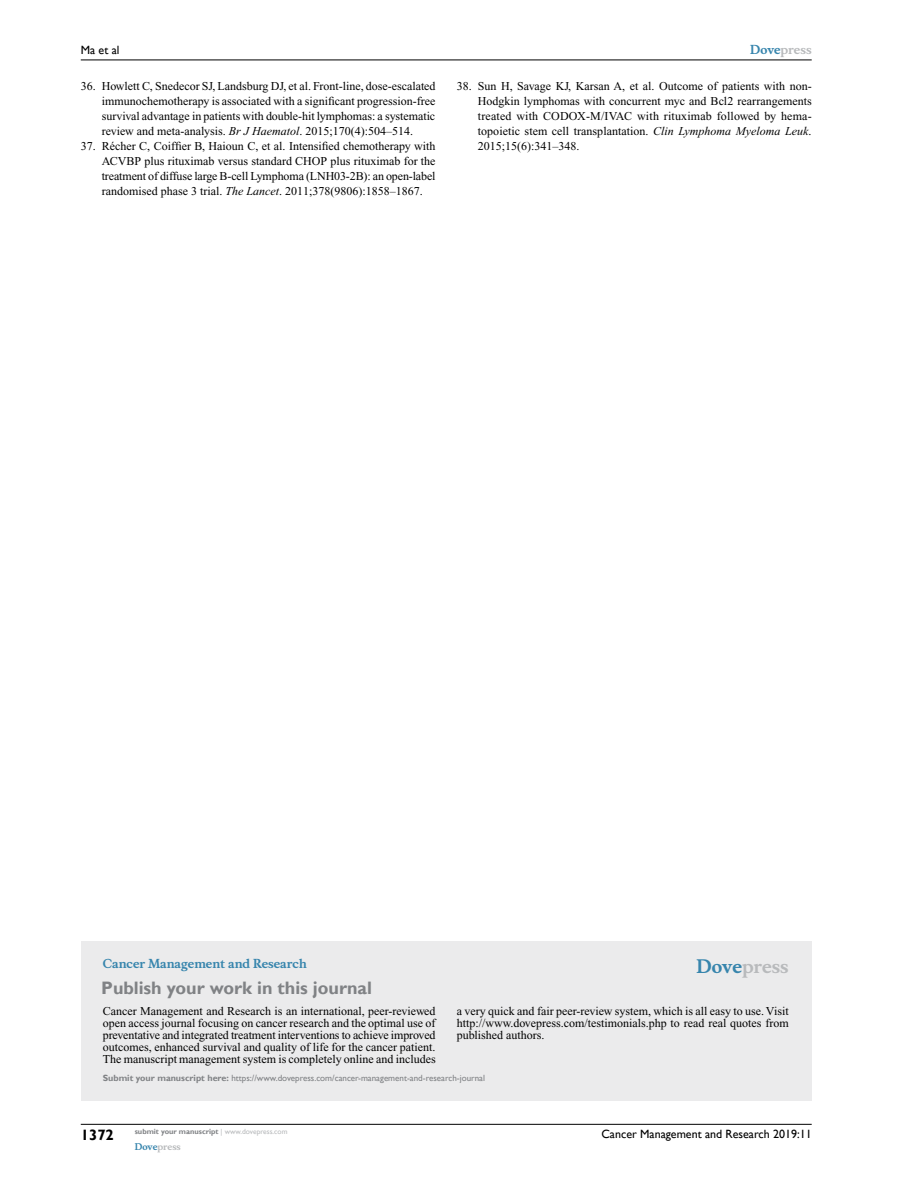
<style>
.page{position:relative;width:918px;height:1188px;background:#fff}
.page>*{position:absolute;margin:0;border:0;box-sizing:border-box;transform-origin:0 0}
.t1{font:700 18px "Gill Sans";color:#808285}
.t2{font:700 18px "Musee";color:#b8babc}
.t3{font:700 15px "Gill Sans";color:#000}
.t4{font:12px/15px "Times New Roman";color:#000;text-align:justify}
.t5{font:12px "Gill Sans";color:#000}
.t6{font:700 12px "Musee";color:#3785ad}
.t7{font:700 12px "Musee";color:#b8babc}
.t8{font:9px "Gill Sans";color:#808285}
.t9{font:700 9px "Musee";color:#b8babc}
.t10{font:700 7.5px "Gill Sans";color:#808285}
.s1{font-style:italic}
.s2{color:#3785ad}
.s3{font-weight:700}
.s4{font-weight:400;color:#b8babc}
</style>
<div class="page">
<div style="left:81px;top:941px;width:731px;height:160px;background:#ebebec"></div>
<hr style="left:81px;top:1124px;width:731px;height:1px;background:#000">
<hr style="left:81px;top:60px;width:731px;height:1px;background:#000">
<p class="t5" style="left:81px;top:43px;width:40px">Ma et al</p>
<p class="t4" style="left:102px;top:79px;width:335px;text-indent:-21px">36. Howlett C, Snedecor SJ, Landsburg DJ, et al. Front-line, dose-escalated immunochemotherapy is associated with a significant progression-free survival advantage in patients with double-hit lymphomas: a systematic review and meta-analysis. <span class="s1">Br J Haematol</span>. 2015;170(4):504–514.</p>
<p class="t4" style="left:102px;top:139px;width:335px;text-indent:-21px">37. Récher C, Coiffier B, Haioun C, et al. Intensified chemotherapy with ACVBP plus rituximab versus standard CHOP plus rituximab for the treatment of diffuse large B-cell Lymphoma (LNH03-2B): an open-label randomised phase 3 trial. <span class="s1">The Lancet</span>. 2011;378(9806):1858–1867.</p>
<p class="t7" style="left:750px;top:43px;width:63px"><span class="s2">Dove</span>press</p>
<p class="t4" style="left:478px;top:79px;width:335px;text-indent:-21px">38. Sun H, Savage KJ, Karsan A, et al. Outcome of patients with non-Hodgkin lymphomas with concurrent myc and Bcl2 rearrangements treated with CODOX-M/IVAC with rituximab followed by hema&shy;topoietic stem cell transplantation. <span class="s1">Clin Lymphoma Myeloma Leuk</span>.<br>2015;15(6):341–348.</p>
<p class="t6" style="left:103px;top:956px;width:206px">Cancer Management and Research</p>
<h1 class="t1" style="left:101px;top:977px;width:272px">Publish your work in this journal</h1>
<h1 class="t2" style="left:697px;top:955px;width:94px"><span class="s2">Dove</span>press</h1>
<p class="t4" style="left:103px;top:1005px;width:334px;line-height:12px">Cancer Management and Research is an international, peer-reviewed open access journal focusing on cancer research and the optimal use of preventative and integrated treatment interventions to achieve improved outcomes, enhanced survival and quality of life for the cancer patient.<br>The manuscript management system is completely online and includes</p>
<p class="t4" style="left:457px;top:1005px;width:333px;line-height:12px">a very quick and fair peer-review system, which is all easy to use. Visit http://www.dovepress.com/testimonials.php to read real quotes from published authors.</p>
<p class="t8" style="left:103px;top:1072px;width:384px"><span class="s3">Submit your manuscript here:</span> https://www.dovepress.com/cancer-management-and-research-journal</p>
<p class="t3" style="left:81px;top:1126px;width:35px">1372</p>
<p class="t10" style="left:135px;top:1127px;width:154px">submit your manuscript <span class="s4">| www.dovepress.com</span></p>
<p class="t9" style="left:135px;top:1141px;width:48px"><span class="s2">Dove</span>press</p>
<p class="t5" style="left:601px;top:1127px;width:212px">Cancer Management and Research 2019:11</p>
</div>
